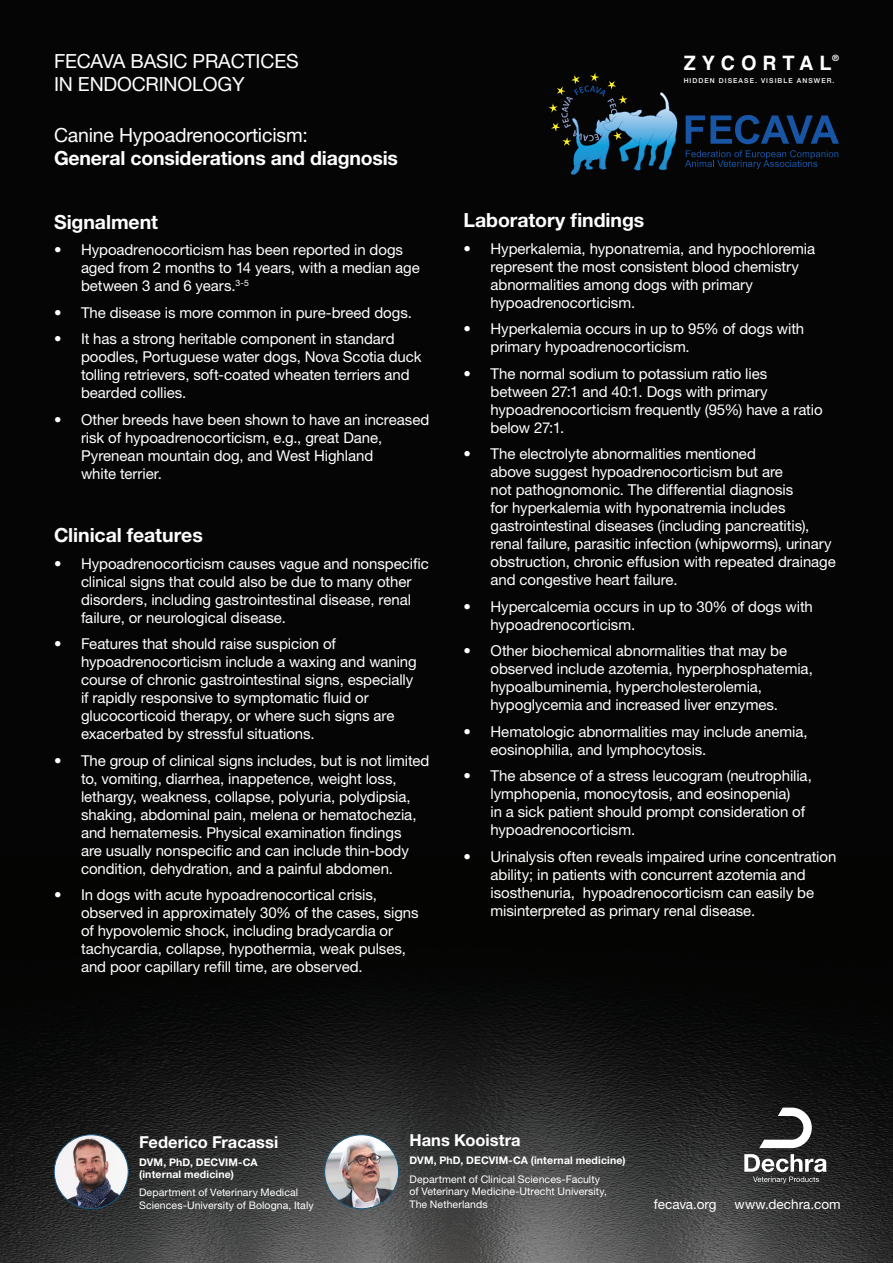
<style>
.page{position:relative;width:893px;height:1263px;background:#fff}
.page>*{position:absolute;margin:0;border:0;box-sizing:border-box;transform-origin:0 0}
.t1{font:700 19.8px "Helvetica";letter-spacing:.3em;color:#fff}
.Body_White{font:700 19.5px/23.4px "Helvetica Neue LT Std";letter-spacing:-.005em;color:#fff}
.Body_White-2{font:19.5px/23.4px "Helvetica Neue LT Std";letter-spacing:-.01em;color:#fff}
.t2{font:700 16.5px "Helvetica Neue LT Std";color:#fff}
.t3{font:15px/18px "Helvetica Neue LT Std";letter-spacing:-.005em;color:#fff}
.t4{font:13.5px "Helvetica Neue LT Std";color:#fff}
.t5{font:10.5px/12.6px "Helvetica Neue LT Std";letter-spacing:.01em;color:#fff}
.t6{font:700 10.5px/12.6px "Helvetica Neue LT Std";letter-spacing:.015em;color:#fff}
.t7{font:700 8.7px "Helvetica Neue LT Std";color:#fff}
.t8{font:500 6.75px "Helvetica Neue";letter-spacing:.16em;color:#fff}
.s1{font-weight:400}
</style>
<div class="page">
<div style="left:0;top:0;width:893px;height:857px;background:#040504"></div>
<img style="left:0;top:857px;width:893px;height:406px">
<svg style="left:686px;top:115px;width:153px;height:29px"></svg>
<svg style="left:685px;top:150px;width:153px;height:19px"></svg>
<svg style="left:549px;top:73px;width:129px;height:102px"></svg>
<svg style="left:759px;top:1107px;width:53px;height:41px"></svg>
<svg style="left:744px;top:1154px;width:83px;height:29px"></svg>
<img style="left:325px;top:1135px;width:74px;height:74px;border-radius:37px">
<div style="left:324px;top:1134px;width:75px;height:75px;border:1px solid #135176;border-radius:50%"></div>
<img style="left:54px;top:1135px;width:74px;height:74px;border-radius:37px">
<div style="left:54px;top:1134px;width:74px;height:75px;border:1px solid #135176;border-radius:50%"></div>
<p class="Body_White-2" style="left:54px;top:49px;width:246px">FECAVA BASIC PRACTICES<br>IN ENDOCRINOLOGY</p>
<p class="Body_White" style="left:54px;top:122px;width:346px"><span class="s1">Canine Hypoadrenocorticism:<br></span>General considerations and diagnosis</p>
<p class="Body_White" style="left:54px;top:209px;width:106px">Signalment</p>
<p class="t3" style="left:81px;top:240px;width:340px;text-indent:-27px">• Hypoadrenocorticism has been reported in dogs aged from 2 months to 14 years, with a median age between 3 and 6 years.<sup>3-5</sup></p>
<p class="t3" style="left:54px;top:303px;width:359px">• The disease is more common in pure-breed dogs.</p>
<p class="t3" style="left:81px;top:329px;width:342px;text-indent:-27px">• It has a strong heritable component in standard poodles, Portuguese water dogs, Nova Scotia duck tolling retrievers, soft-coated wheaten terriers and bearded collies.</p>
<p class="t3" style="left:81px;top:410px;width:350px;text-indent:-27px">• Other breeds have been shown to have an increased risk of hypoadrenocorticism, e.g., great Dane, Pyrenean mountain dog, and West Highland<br>white terrier.</p>
<p class="Body_White" style="left:54px;top:523px;width:150px">Clinical features</p>
<p class="t3" style="left:81px;top:554px;width:349px;text-indent:-27px">• Hypoadrenocorticism causes vague and nonspecific clinical signs that could also be due to many other disorders, including gastrointestinal disease, renal failure, or neurological disease.</p>
<p class="t3" style="left:81px;top:635px;width:337px;text-indent:-27px">• Features that should raise suspicion of hypoadrenocorticism include a waxing and waning course of chronic gastrointestinal signs, especially if rapidly responsive to symptomatic fluid or glucocorticoid therapy, or where such signs are exacerbated by stressful situations.</p>
<p class="t3" style="left:81px;top:751px;width:350px;text-indent:-27px">• The group of clinical signs includes, but is not limited to, vomiting, diarrhea, inappetence, weight loss, lethargy, weakness, collapse, polyuria, polydipsia, shaking, abdominal pain, melena or hematochezia, and hematemesis. Physical examination findings<br>are usually nonspecific and can include thin-body condition, dehydration, and a painful abdomen.</p>
<p class="t3" style="left:81px;top:886px;width:339px;text-indent:-27px">• In dogs with acute hypoadrenocortical crisis, observed in approximately 30% of the cases, signs of hypovolemic shock, including bradycardia or tachycardia, collapse, hypothermia, weak pulses, and poor capillary refill time, are observed.</p>
<p class="t1" style="left:684px;top:47px;width:149px">ZYCORTAL</p>
<p class="t7" style="left:832px;top:52px;width:8px">®</p>
<p class="t8" style="left:684px;top:77px;width:152px">HIDDEN DISEASE. VISIBLE ANSWER.</p>
<p class="Body_White" style="left:463px;top:208px;width:182px">Laboratory findings</p>
<p class="t3" style="left:490px;top:239px;width:326px;text-indent:-27px">• Hyperkalemia, hyponatremia, and hypochloremia represent the most consistent blood chemistry abnormalities among dogs with primary hypoadrenocorticism.</p>
<p class="t3" style="left:490px;top:320px;width:315px;text-indent:-27px">• Hyperkalemia occurs in up to 95% of dogs with primary hypoadrenocorticism.</p>
<p class="t3" style="left:490px;top:364px;width:334px;text-indent:-27px">• The normal sodium to potassium ratio lies between 27:1 and 40:1. Dogs with primary hypoadrenocorticism frequently (95%) have a ratio below 27:1.</p>
<p class="t3" style="left:490px;top:445px;width:347px;text-indent:-27px">• The electrolyte abnormalities mentioned<br>above suggest hypoadrenocorticism but are<br>not pathognomonic. The differential diagnosis<br>for hyperkalemia with hyponatremia includes gastrointestinal diseases (including pancreatitis), renal failure, parasitic infection (whipworms), urinary obstruction, chronic effusion with repeated drainage and congestive heart failure.</p>
<p class="t3" style="left:490px;top:597px;width:324px;text-indent:-27px">• Hypercalcemia occurs in up to 30% of dogs with hypoadrenocorticism.</p>
<p class="t3" style="left:490px;top:642px;width:324px;text-indent:-27px">• Other biochemical abnormalities that may be observed include azotemia, hyperphosphatemia, hypoalbuminemia, hypercholesterolemia, hypoglycemia and increased liver enzymes.</p>
<p class="t3" style="left:490px;top:722px;width:319px;text-indent:-27px">• Hematologic abnormalities may include anemia, eosinophilia, and lymphocytosis.</p>
<p class="t3" style="left:490px;top:767px;width:323px;text-indent:-27px">• The absence of a stress leucogram (neutrophilia, lymphopenia, monocytosis, and eosinopenia)<br>in a sick patient should prompt consideration of hypoadrenocorticism.</p>
<p class="t3" style="left:490px;top:847px;width:347px;text-indent:-27px">• Urinalysis often reveals impaired urine concentration ability; in patients with concurrent azotemia and isosthenuria, hypoadrenocorticism can easily be misinterpreted as primary renal disease.</p>
<p class="t2" style="left:139px;top:1131px;width:141px">Federico Fracassi</p>
<p class="t6" style="left:139px;top:1155px;width:120px">DVM, PhD, DECVIM-CA (internal medicine)</p>
<p class="t5" style="left:139px;top:1186px;width:176px">Department of Veterinary Medical<br>Sciences-University of Bologna, Italy</p>
<p class="t2" style="left:409px;top:1130px;width:113px">Hans Kooistra</p>
<p class="t6" style="left:409px;top:1154px;width:218px">DVM, PhD, DECVIM-CA (internal medicine)</p>
<p class="t5" style="left:409px;top:1172px;width:199px">Department of Clinical Sciences-Faculty of Veterinary Medicine-Utrecht University,<br>The Netherlands</p>
<p class="t4" style="left:654px;top:1196px;width:64px">fecava.org</p>
<p class="t4" style="left:735px;top:1196px;width:107px">www.dechra.com</p>
</div>
